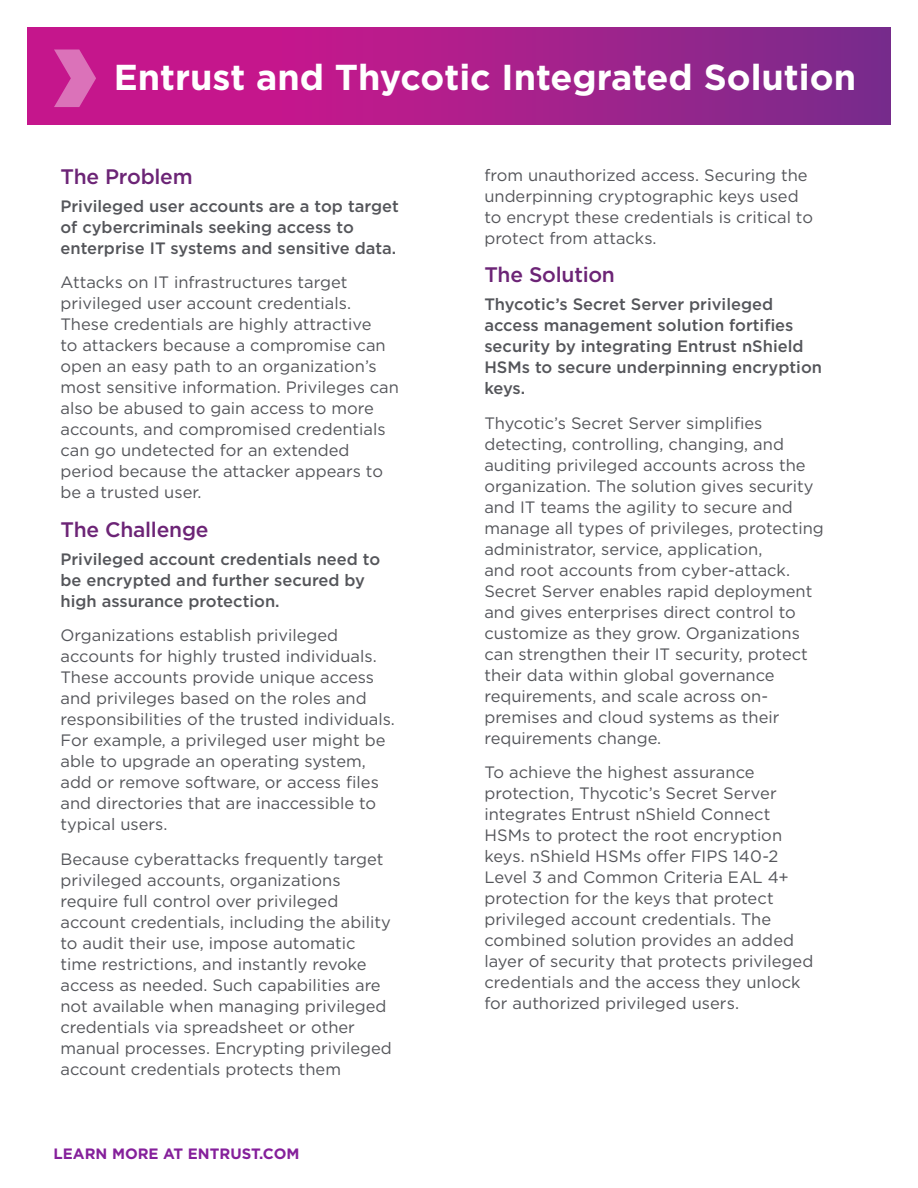
<style>
.page{position:relative;width:918px;height:1188px;background:#fff}
.page>*{position:absolute;margin:0;border:0;box-sizing:border-box;transform-origin:0 0}
.Product_Name{font:700 36px "Gotham";color:#fff}
.Subhead{font:500 21px "Gotham";letter-spacing:-.01em;color:#6c2476}
.Body_copy{font:16.5px/21px "Gotham";color:#54555a}
.Bullet_copy{font:16.5px/21px "Gotham";color:#54555a}
.Body_copy-2{font:500 16.5px/21px "Gotham";color:#54555a}
.CTA_URL_front{font:700 15px "Gotham";color:#85209b}
</style>
<div class="page">
<svg style="left:27px;top:27px;width:864px;height:98px;background:#a91e8b"></svg>
<svg style="left:54px;top:50px;width:42px;height:57px;background:#d24da7"></svg>
<p class="Product_Name" style="left:114px;top:54px;width:744px">Entrust and Thycotic Integrated Solution</p>
<p class="Subhead" style="left:60px;top:163px;width:134px">The Problem</p>
<p class="Body_copy-2" style="left:60px;top:195px;width:340px">Privileged user accounts are a top target of cybercriminals seeking access to enterprise IT systems and sensitive data.</p>
<p class="Body_copy" style="left:60px;top:272px;width:340px">Attacks on IT infrastructures target privileged user account credentials.<br>These credentials are highly attractive<br>to attackers because a compromise can open an easy path to an organization’s most sensitive information. Privileges can also be abused to gain access to more accounts, and compromised credentials can go undetected for an extended period because the attacker appears to be a trusted user.</p>
<p class="Subhead" style="left:60px;top:516px;width:150px">The Challenge</p>
<p class="Body_copy-2" style="left:60px;top:548px;width:321px">Privileged account credentials need to be encrypted and further secured by high assurance protection.</p>
<p class="Body_copy" style="left:60px;top:625px;width:336px">Organizations establish privileged accounts for highly trusted individuals.<br>These accounts provide unique access and privileges based on the roles and responsibilities of the trusted individuals.<br>For example, a privileged user might be able to upgrade an operating system, add or remove software, or access files and directories that are inaccessible to typical users.</p>
<p class="Body_copy" style="left:60px;top:848px;width:333px">Because cyberattacks frequently target privileged accounts, organizations require full control over privileged account credentials, including the ability to audit their use, impose automatic time restrictions, and instantly revoke access as needed. Such capabilities are not available when managing privileged credentials via spreadsheet or other manual processes. Encrypting privileged account credentials protects them</p>
<p class="CTA_URL_front" style="left:54px;top:1144px;width:247px">LEARN MORE AT ENTRUST.COM</p>
<p class="Body_copy" style="left:484px;top:164px;width:330px">from unauthorized access. Securing the underpinning cryptographic keys used to encrypt these credentials is critical to protect from attacks.</p>
<p class="Subhead" style="left:484px;top:261px;width:132px">The Solution</p>
<p class="Body_copy-2" style="left:484px;top:294px;width:339px">Thycotic’s Secret Server privileged access management solution fortifies security by integrating Entrust nShield<br>HSMs to secure underpinning encryption keys.</p>
<p class="Body_copy" style="left:484px;top:412px;width:341px">Thycotic’s Secret Server simplifies detecting, controlling, changing, and auditing privileged accounts across the organization. The solution gives security and IT teams the agility to secure and manage all types of privileges, protecting administrator, service, application,<br>and root accounts from cyber-attack.<br>Secret Server enables rapid deployment and gives enterprises direct control to customize as they grow. Organizations can strengthen their IT security, protect their data within global governance requirements, and scale across on&shy;premises and cloud systems as their requirements change.</p>
<p class="Bullet_copy" style="left:484px;top:761px;width:331px">To achieve the highest assurance protection, Thycotic’s Secret Server integrates Entrust nShield Connect HSMs to protect the root encryption keys. nShield HSMs offer FIPS 140-2<br>Level 3 and Common Criteria EAL 4+ protection for the keys that protect privileged account credentials. The combined solution provides an added layer of security that protects privileged credentials and the access they unlock for authorized privileged users.</p>
</div>
